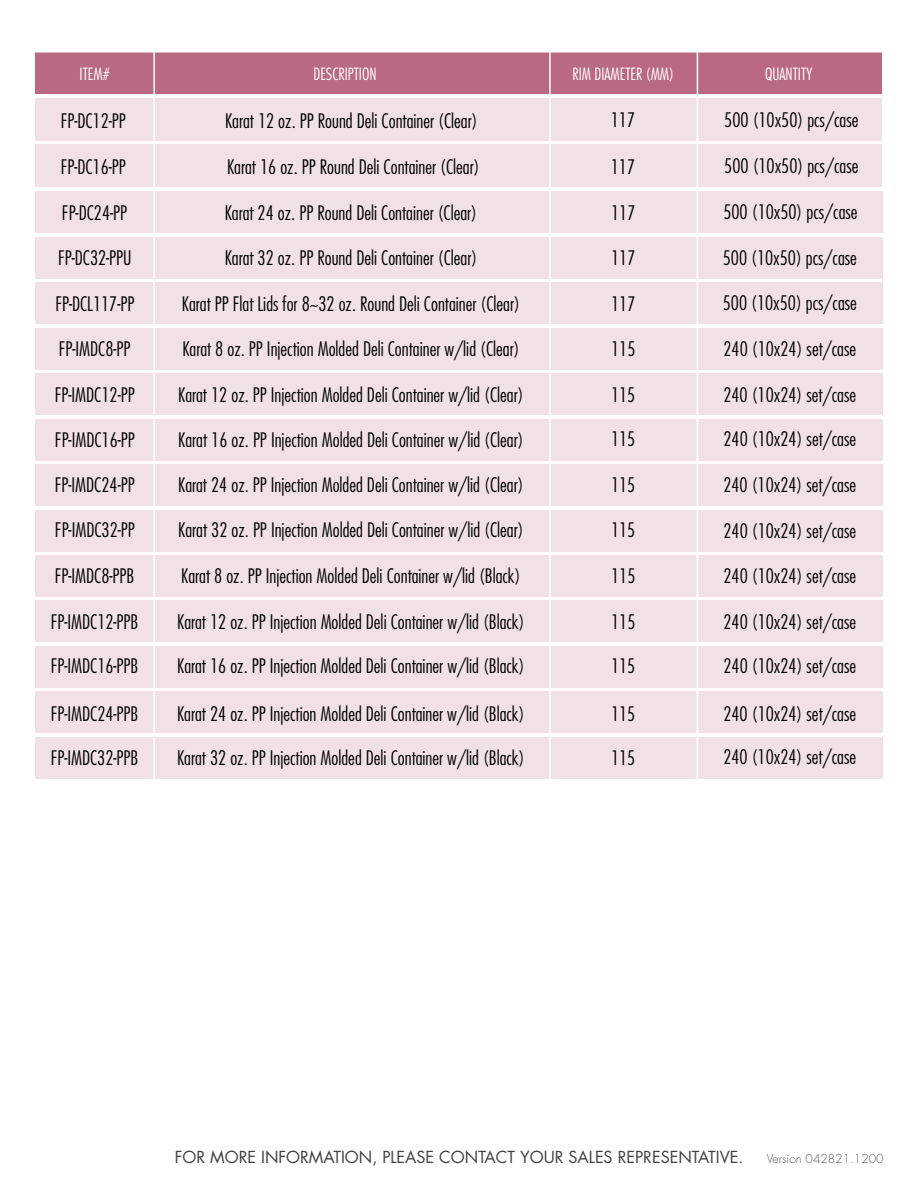
<style>
.page{position:relative;width:918px;height:1188px;background:#fff}
.page>*{position:absolute;margin:0;border:0;box-sizing:border-box;transform-origin:0 0}
.t1{font:300 condensed 19.5px "Futura Std";color:#020202}
.t2{font:300 condensed 19.5px "Futura Std";color:#010101}
.t3{font:300 condensed 16.5px "Futura Std";color:#fff}
.t4{font:16.2px "Futura Std";color:#414042}
.t5{font:300 12px "Futura Std";color:#58595b}
.s1{color:#010101}
</style>
<div class="page">
<div style="left:36px;top:145px;width:846px;height:42px;background:#f1e1e6"></div>
<div style="left:36px;top:98px;width:846px;height:43px;background:#f1e1e6"></div>
<div style="left:36px;top:191px;width:846px;height:42px;background:#f1e1e6"></div>
<div style="left:36px;top:237px;width:846px;height:41px;background:#f1e1e6"></div>
<div style="left:36px;top:283px;width:846px;height:41px;background:#f1e1e6"></div>
<div style="left:36px;top:328px;width:846px;height:41px;background:#f1e1e6"></div>
<div style="left:36px;top:374px;width:846px;height:41px;background:#f1e1e6"></div>
<div style="left:36px;top:419px;width:846px;height:41px;background:#f1e1e6"></div>
<div style="left:36px;top:465px;width:846px;height:41px;background:#f1e1e6"></div>
<div style="left:36px;top:510px;width:846px;height:41px;background:#f1e1e6"></div>
<div style="left:36px;top:556px;width:846px;height:41px;background:#f1e1e6"></div>
<div style="left:36px;top:601px;width:846px;height:41px;background:#f1e1e6"></div>
<div style="left:36px;top:646px;width:846px;height:41px;background:#f1e1e6"></div>
<div style="left:36px;top:692px;width:846px;height:41px;background:#f1e1e6"></div>
<div style="left:36px;top:738px;width:846px;height:41px;background:#f1e1e6"></div>
<div style="left:36px;top:50px;width:846px;height:44px;background:#b96981"></div>
<div style="left:35px;top:48px;width:851px;height:5px;background:#fff"></div>
<hr style="left:697px;top:44px;width:1px;height:818px;background:#fff">
<hr style="left:549px;top:44px;width:2px;height:818px;background:#fff">
<hr style="left:153px;top:42px;width:2px;height:813px;background:#fff">
<p class="t3" style="left:80px;top:64px;width:31px">ITEM#</p>
<p class="t3" style="left:314px;top:64px;width:64px">DESCRIPTION</p>
<p class="t3" style="left:572px;top:64px;width:103px">RIM DIAMETER (MM)</p>
<p class="t3" style="left:765px;top:64px;width:49px">QUANTITY</p>
<p class="t1" style="left:61px;top:109px;width:67px">FP-DC12-PP</p>
<p class="t1" style="left:61px;top:155px;width:67px">FP-DC16-PP</p>
<p class="t2" style="left:225px;top:109px;width:254px">Karat 12 oz. PP Round Deli Container (Clear)</p>
<p class="t2" style="left:227px;top:155px;width:254px">Karat 16 oz. PP Round Deli Container (Clear)</p>
<p class="t1" style="left:62px;top:201px;width:67px">FP-DC24-PP</p>
<p class="t2" style="left:225px;top:201px;width:254px">Karat 24 oz. PP Round Deli Container (Clear)</p>
<p class="t2" style="left:611px;top:109px;width:26px">117</p>
<p class="t2" style="left:611px;top:155px;width:26px">117</p>
<p class="t2" style="left:611px;top:201px;width:26px">117</p>
<p class="t2" style="left:724px;top:108px;width:136px">500 (10x50) pcs/case</p>
<p class="t2" style="left:724px;top:155px;width:136px">500 (10x50) pcs/case</p>
<p class="t2" style="left:723px;top:200px;width:136px">500 (10x50) pcs/case</p>
<p class="t1" style="left:58px;top:246px;width:75px">FP-DC32-PPU</p>
<p class="t1" style="left:55px;top:292px;width:80px">FP-DCL117-PP</p>
<p class="t1" style="left:59px;top:337px;width:73px">FP-IMDC8-PP</p>
<p class="t1" style="left:225px;top:246px;width:254px">Karat 32 oz. PP Round Deli Container <span class="s1">(Clear)</span></p>
<p class="t1" style="left:182px;top:292px;width:339px">Karat PP Flat Lids for 8~32 oz. Round Deli Container <span class="s1">(Clear)</span></p>
<p class="t1" style="left:182px;top:337px;width:339px">Karat 8 oz. PP Injection Molded Deli Container w/lid <span class="s1">(Clear)</span></p>
<p class="t1" style="left:611px;top:246px;width:26px">117</p>
<p class="t1" style="left:611px;top:292px;width:26px">117</p>
<p class="t1" style="left:611px;top:337px;width:26px">115</p>
<p class="t1" style="left:723px;top:246px;width:136px">500 (10x50) pcs/case</p>
<p class="t1" style="left:723px;top:291px;width:136px">500 (10x50) pcs/case</p>
<p class="t1" style="left:724px;top:337px;width:134px">240 (10x24) set/case</p>
<p class="t1" style="left:55px;top:383px;width:81px">FP-IMDC12-PP</p>
<p class="t1" style="left:178px;top:383px;width:347px">Karat 12 oz. PP Injection Molded Deli Container w/lid <span class="s1">(Clear)</span></p>
<p class="t1" style="left:611px;top:383px;width:26px">115</p>
<p class="t1" style="left:723px;top:383px;width:134px">240 (10x24) set/case</p>
<p class="t1" style="left:55px;top:428px;width:81px">FP-IMDC16-PP</p>
<p class="t1" style="left:178px;top:428px;width:347px">Karat 16 oz. PP Injection Molded Deli Container w/lid <span class="s1">(Clear)</span></p>
<p class="t1" style="left:611px;top:428px;width:26px">115</p>
<p class="t1" style="left:724px;top:428px;width:134px">240 (10x24) set/case</p>
<p class="t1" style="left:55px;top:473px;width:81px">FP-IMDC24-PP</p>
<p class="t1" style="left:178px;top:473px;width:347px">Karat 24 oz. PP Injection Molded Deli Container w/lid <span class="s1">(Clear)</span></p>
<p class="t1" style="left:611px;top:473px;width:26px">115</p>
<p class="t1" style="left:723px;top:473px;width:134px">240 (10x24) set/case</p>
<p class="t1" style="left:611px;top:519px;width:26px">115</p>
<p class="t1" style="left:178px;top:519px;width:347px">Karat 32 oz. PP Injection Molded Deli Container w/lid <span class="s1">(Clear)</span></p>
<p class="t1" style="left:724px;top:519px;width:134px">240 (10x24) set/case</p>
<p class="t1" style="left:55px;top:519px;width:81px">FP-IMDC32-PP</p>
<p class="t1" style="left:55px;top:564px;width:81px">FP-IMDC8-PPB</p>
<p class="t1" style="left:181px;top:564px;width:341px">Karat 8 oz. PP Injection Molded Deli Container w/lid <span class="s1">(Black)</span></p>
<p class="t1" style="left:611px;top:564px;width:26px">115</p>
<p class="t1" style="left:723px;top:564px;width:134px">240 (10x24) set/case</p>
<p class="t1" style="left:51px;top:610px;width:89px">FP-IMDC12-PPB</p>
<p class="t1" style="left:177px;top:610px;width:349px">Karat 12 oz. PP Injection Molded Deli Container w/lid <span class="s1">(Black)</span></p>
<p class="t1" style="left:611px;top:610px;width:26px">115</p>
<p class="t1" style="left:723px;top:610px;width:134px">240 (10x24) set/case</p>
<p class="t1" style="left:51px;top:655px;width:89px">FP-IMDC16-PPB</p>
<p class="t1" style="left:177px;top:655px;width:349px">Karat 16 oz. PP Injection Molded Deli Container w/lid <span class="s1">(Black)</span></p>
<p class="t1" style="left:611px;top:655px;width:26px">115</p>
<p class="t1" style="left:723px;top:654px;width:134px">240 (10x24) set/case</p>
<p class="t1" style="left:51px;top:702px;width:89px">FP-IMDC24-PPB</p>
<p class="t1" style="left:177px;top:702px;width:349px">Karat 24 oz. PP Injection Molded Deli Container w/lid <span class="s1">(Black)</span></p>
<p class="t1" style="left:611px;top:702px;width:26px">115</p>
<p class="t1" style="left:723px;top:702px;width:134px">240 (10x24) set/case</p>
<p class="t1" style="left:51px;top:746px;width:89px">FP-IMDC32-PPB</p>
<p class="t1" style="left:177px;top:746px;width:349px">Karat 32 oz. PP Injection Molded Deli Container w/lid <span class="s1">(Black)</span></p>
<p class="t1" style="left:611px;top:746px;width:26px">115</p>
<p class="t1" style="left:723px;top:746px;width:134px">240 (10x24) set/case</p>
<p class="t4" style="left:175px;top:1147px;width:570px">FOR MORE INFORMATION, PLEASE CONTACT YOUR SALES REPRESENTATIVE.</p>
<p class="t5" style="left:767px;top:1152px;width:118px">Version 042821.1200</p>
</div>
